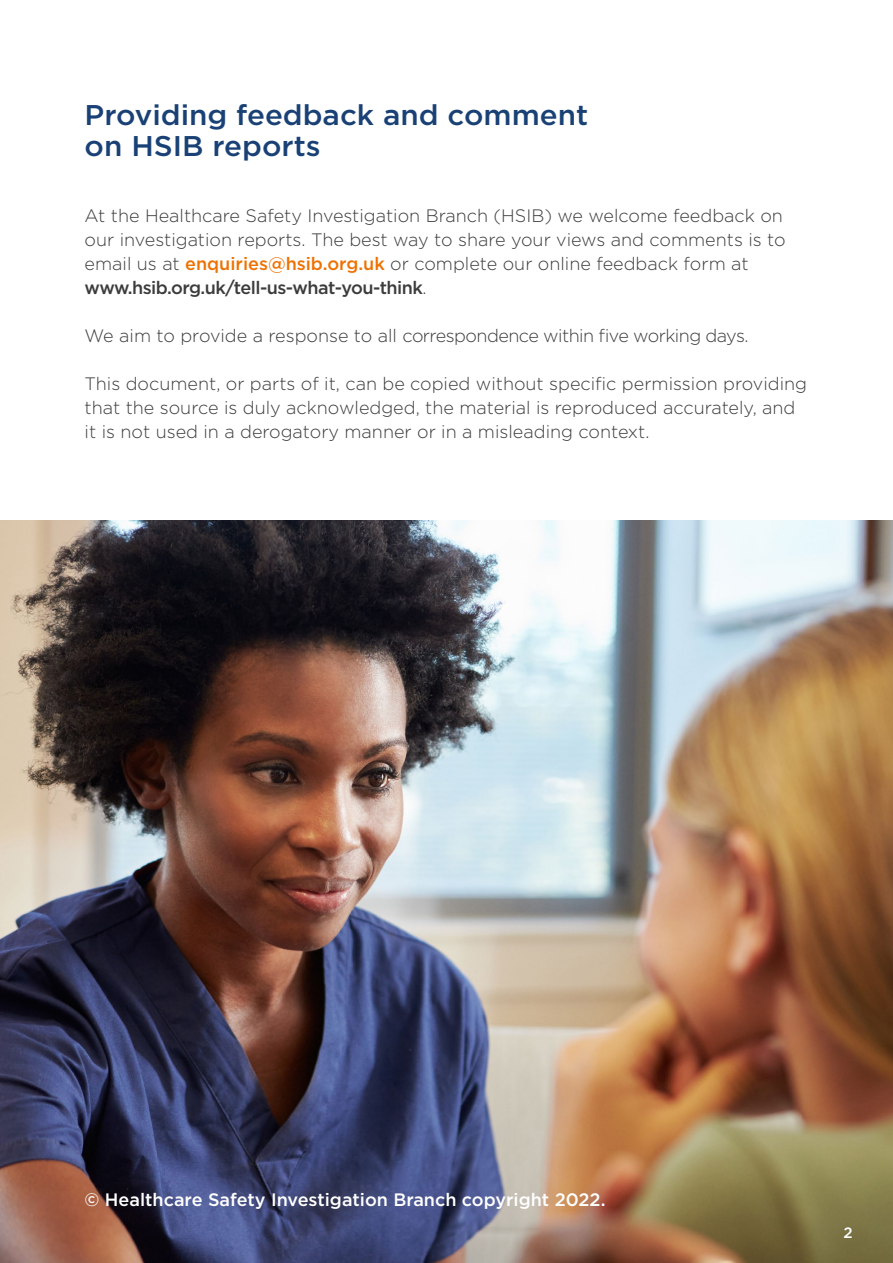
<style>
.page{position:relative;width:893px;height:1263px;background:#fff}
.page>*{position:absolute;margin:0;border:0;box-sizing:border-box;transform-origin:0 0}
.t1{font:500 28.5px/31.5px "Gotham";color:#1a4176;scale:1.04 1}
.t2{font:300 18px/24px "Gotham";color:#3c3c3b}
.t3{font:300 18px "Gotham";letter-spacing:-.03em;color:#3c3c3b}
.t4{font:500 18px "Gotham";color:#fff}
.t5{font:500 15px "Gotham";color:#fff}
.s1{font-weight:500;color:#ee7203}
.s2{font-weight:500}
</style>
<div class="page">
<img style="left:0;top:520px;width:893px;height:743px">
<h1 class="t1" style="left:85px;top:99px;width:486px">Providing feedback and comment on HSIB reports</h1>
<p class="t2" style="left:85px;top:203px;width:703px">At the Healthcare Safety Investigation Branch (HSIB) we welcome feedback on our investigation reports. The best way to share your views and comments is to email us at <span class="s1">enquiries@hsib.org.uk</span> or complete our online feedback form at <span class="s2">www.hsib.org.uk/tell-us-what-you-think</span>.</p>
<p class="t3" style="left:85px;top:324px;width:665px">We aim to provide a response to all correspondence within five working days.</p>
<p class="t2" style="left:85px;top:371px;width:724px">This document, or parts of it, can be copied without specific permission providing that the source is duly acknowledged, the material is reproduced accurately, and it is not used in a derogatory manner or in a misleading context.</p>
<p class="t4" style="left:85px;top:1188px;width:522px">© Healthcare Safety Investigation Branch copyright 2022.</p>
<p class="t5" style="left:843px;top:1223px;width:11px">2</p>
</div>
